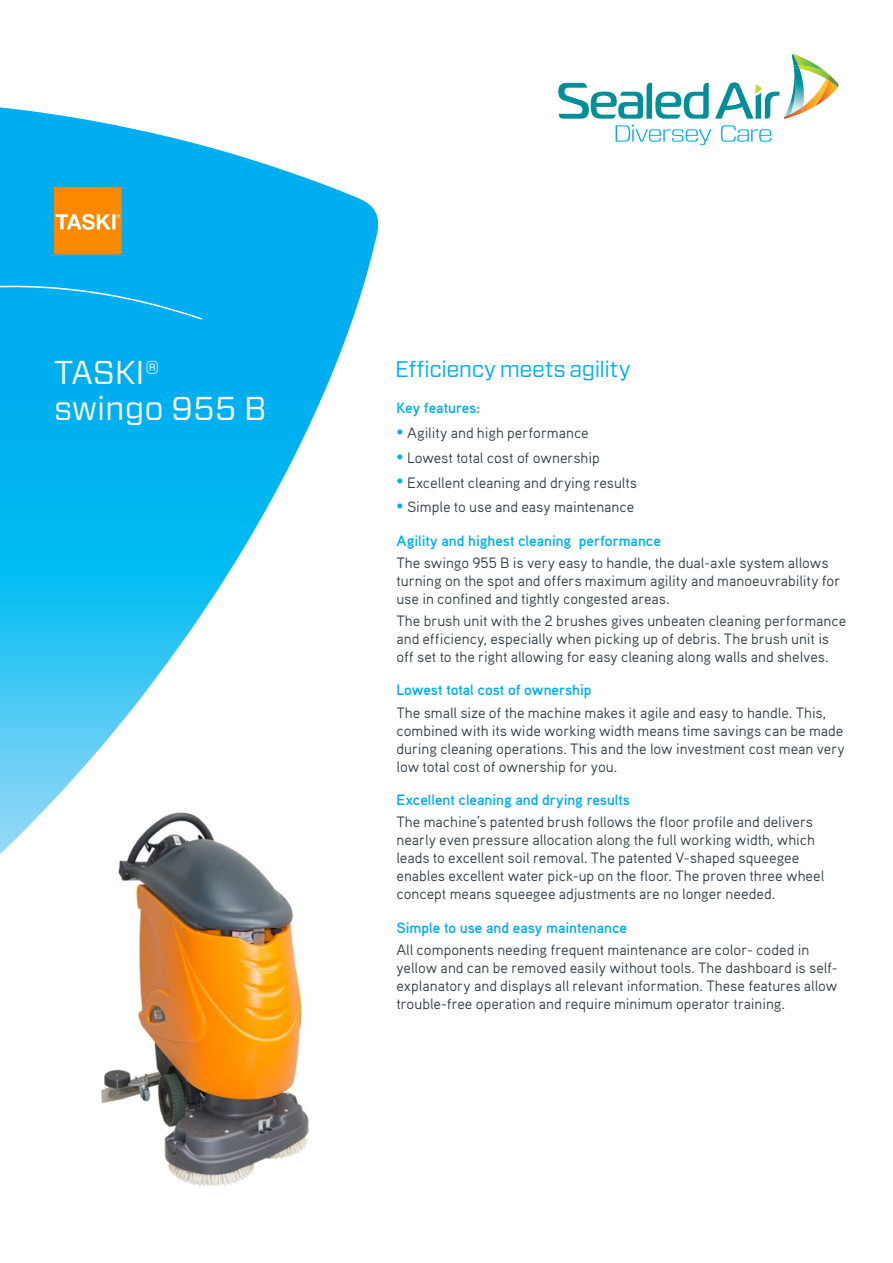
<style>
.page{position:relative;width:893px;height:1263px;background:#fff}
.page>*{position:absolute;margin:0;border:0;box-sizing:border-box;transform-origin:0 0}
.t1{font:33px/36px "Forza";color:#fff}
.t2{font:22.5px "Forza";letter-spacing:-.02em;color:#00aeef}
._2_Text_Bullets{font:15px/18px "Aaux Pro OT";letter-spacing:-.005em;color:#313e48}
._1_Subheads_Blue{font:700 15px "Aaux Pro OT";letter-spacing:-.005em;color:#00aeef}
.s1{font-weight:700;color:#00aeef}
</style>
<div class="page">
<svg style="left:558px;top:83px;width:151px;height:36px"></svg>
<svg style="left:715px;top:54px;width:124px;height:65px"></svg>
<svg style="left:616px;top:125px;width:95px;height:20px"></svg>
<svg style="left:721px;top:125px;width:50px;height:17px"></svg>
<svg style="left:0;top:116px;width:378px;height:738px"></svg>
<div style="left:0;top:276px;width:204px;height:45px;background:#00aeef"></div>
<svg style="left:54px;top:187px;width:68px;height:67px;background:#f9951b"></svg>
<img style="left:82px;top:808px;width:256px;height:378px">
<p class="t1" style="left:54px;top:354px;width:214px">TASKI® swingo 955 B</p>
<p class="t2" style="left:395px;top:354px;width:237px">Efficiency meets agility</p>
<p class="_1_Subheads_Blue" style="left:396px;top:398px;width:85px">Key features:</p>
<p class="_2_Text_Bullets" style="left:396px;top:423px;width:194px"><span class="s1">•</span> Agility and high performance</p>
<p class="_2_Text_Bullets" style="left:396px;top:448px;width:205px"><span class="s1">•</span> Lowest total cost of ownership</p>
<p class="_2_Text_Bullets" style="left:396px;top:473px;width:242px"><span class="s1">•</span> Excellent cleaning and drying results</p>
<p class="_2_Text_Bullets" style="left:396px;top:498px;width:239px"><span class="s1">•</span> Simple to use and easy maintenance</p>
<p class="_1_Subheads_Blue" style="left:396px;top:531px;width:266px">Agility and highest cleaning performance</p>
<p class="_2_Text_Bullets" style="left:396px;top:553px;width:445px">The swingo 955 B is very easy to handle, the dual-axle system allows turning on the spot and offers maximum agility and manoeuvrability for use in confined and tightly congested areas.</p>
<p class="_2_Text_Bullets" style="left:396px;top:611px;width:451px">The brush unit with the 2 brushes gives unbeaten cleaning performance and efficiency, especially when picking up of debris. The brush unit is off set to the right allowing for easy cleaning along walls and shelves.</p>
<p class="_1_Subheads_Blue" style="left:396px;top:681px;width:197px">Lowest total cost of ownership</p>
<p class="_2_Text_Bullets" style="left:396px;top:703px;width:450px">The small size of the machine makes it agile and easy to handle. This, combined with its wide working width means time savings can be made during cleaning operations. This and the low investment cost mean very low total cost of ownership for you.</p>
<p class="_1_Subheads_Blue" style="left:396px;top:790px;width:235px">Excellent cleaning and drying results</p>
<p class="_2_Text_Bullets" style="left:396px;top:812px;width:429px">The machine’s patented brush follows the floor profile and delivers nearly even pressure allocation along the full working width, which leads to excellent soil removal. The patented V-shaped squeegee enables excellent water pick-up on the floor. The proven three wheel concept means squeegee adjustments are no longer needed.</p>
<p class="_1_Subheads_Blue" style="left:396px;top:918px;width:232px">Simple to use and easy maintenance</p>
<p class="_2_Text_Bullets" style="left:396px;top:940px;width:443px">All components needing frequent maintenance are color- coded in yellow and can be removed easily without tools. The dashboard is self&shy;explanatory and displays all relevant information. These features allow trouble-free operation and require minimum operator training.</p>
</div>
